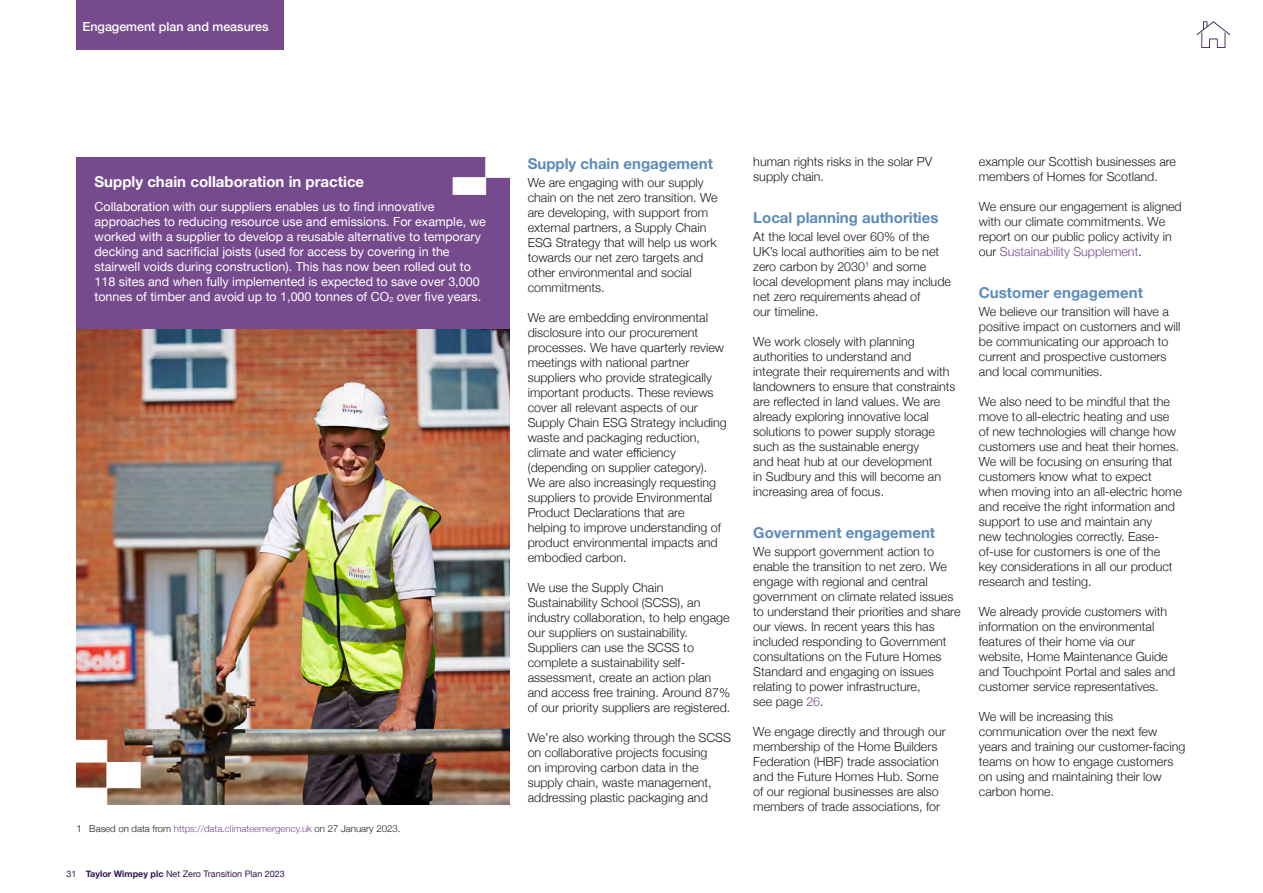
<style>
.page{position:relative;width:1263px;height:893px;background:#fff}
.page>*{position:absolute;margin:0;border:0;box-sizing:border-box;transform-origin:0 0}
.t1{font:700 15px "Helvetica Neue";color:#5d8bb8}
.t2{font:700 15px "Helvetica Neue";color:#fff}
.t3{font:300 12.45px/15px "Helvetica Neue";color:#1d1d1b}
.t4{font:12.45px/15px "Helvetica Neue";color:#fff}
.t5{font:500 12.45px "Helvetica Neue";color:#fff}
.t6{font:300 9.6px "Helvetica Neue";color:#1d1d1b}
.t7{font:9px "Helvetica Neue";color:#331851}
.s1{color:#754b8d}
.s2{font-weight:700}
</style>
<div class="page">
<img style="left:77px;top:328px;width:433px;height:477px">
<div style="left:77px;top:0;width:207px;height:49px;background:#754b8d"></div>
<div style="left:77px;top:157px;width:433px;height:171px;background:#754b8d"></div>
<div style="left:486px;top:152px;width:33px;height:25px;background:#fff"></div>
<div style="left:453px;top:177px;width:33px;height:18px;background:#fff;border:1px solid #fff"></div>
<div style="left:107px;top:762px;width:33px;height:26px;background:#fff;border:1px solid #fff"></div>
<div style="left:73px;top:740px;width:34px;height:22px;background:#fff;border:1px solid #fff"></div>
<div style="left:74px;top:788px;width:33px;height:26px;background:#fff"></div>
<svg style="left:1196px;top:21px;width:34px;height:27px"></svg>
<p class="t5" style="left:83px;top:17px;width:187px">Engagement plan and measures</p>
<p class="t2" style="left:95px;top:170px;width:271px">Supply chain collaboration in practice</p>
<p class="t4" style="left:95px;top:200px;width:393px">Collaboration with our suppliers enables us to find innovative approaches to reducing resource use and emissions. For example, we worked with a supplier to develop a reusable alternative to temporary decking and sacrificial joists (used for access by covering in the stairwell voids during construction). This has now been rolled out to 118 sites and when fully implemented is expected to save over 3,000 tonnes of timber and avoid up to 1,000 tonnes of CO<sub>2</sub> over five years.</p>
<p class="t6" style="left:77px;top:821px;width:325px">1 Based on data from <span class="s1">https://data.climateemergency.uk</span> on 27 January 2023.</p>
<p class="t7" style="left:67px;top:867px;width:220px">31 <span class="s2">Taylor Wimpey plc</span> Net Zero Transition Plan 2023</p>
<p class="t1" style="left:528px;top:152px;width:187px">Supply chain engagement</p>
<p class="t3" style="left:528px;top:174px;width:191px">We are engaging with our supply chain on the net zero transition. We are developing, with support from external partners, a Supply Chain<br>ESG Strategy that will help us work towards our net zero targets and other environmental and social commitments.</p>
<p class="t3" style="left:528px;top:309px;width:201px">We are embedding environmental disclosure into our procurement processes. We have quarterly review meetings with national partner suppliers who provide strategically important products. These reviews cover all relevant aspects of our Supply Chain ESG Strategy including waste and packaging reduction, climate and water efficiency (depending on supplier category).<br>We are also increasingly requesting suppliers to provide Environmental Product Declarations that are<br>helping to improve understanding of product environmental impacts and embodied carbon.</p>
<p class="t3" style="left:528px;top:579px;width:204px">We use the Supply Chain Sustainability School (SCSS), an industry collaboration, to help engage our suppliers on sustainability.<br>Suppliers can use the SCSS to complete a sustainability self&shy;assessment, create an action plan and access free training. Around 87% of our priority suppliers are registered.</p>
<p class="t3" style="left:528px;top:729px;width:205px">We’re also working through the SCSS on collaborative projects focusing<br>on improving carbon data in the supply chain, waste management, addressing plastic packaging and</p>
<p class="t3" style="left:753px;top:153px;width:180px">human rights risks in the solar PV supply chain.</p>
<p class="t1" style="left:753px;top:206px;width:187px">Local planning authorities</p>
<p class="t3" style="left:753px;top:228px;width:199px">At the local level over 60% of the<br>UK’s local authorities aim to be net zero carbon by 2030<sup>1</sup> and some local development plans may include net zero requirements ahead of<br>our timeline.</p>
<p class="t3" style="left:753px;top:333px;width:204px">We work closely with planning authorities to understand and integrate their requirements and with landowners to ensure that constraints are reflected in land values. We are already exploring innovative local solutions to power supply storage such as the sustainable energy<br>and heat hub at our development<br>in Sudbury and this will become an increasing area of focus.</p>
<p class="t1" style="left:753px;top:521px;width:183px">Government engagement</p>
<p class="t3" style="left:753px;top:543px;width:209px">We support government action to enable the transition to net zero. We engage with regional and central government on climate related issues to understand their priorities and share our views. In recent years this has included responding to Government consultations on the Future Homes Standard and engaging on issues relating to power infrastructure,<br>see page <span class="s1">26</span>.</p>
<p class="t3" style="left:753px;top:723px;width:194px">We engage directly and through our membership of the Home Builders Federation (HBF) trade association and the Future Homes Hub. Some of our regional businesses are also members of trade associations, for</p>
<p class="t3" style="left:979px;top:153px;width:199px">example our Scottish businesses are members of Homes for Scotland.</p>
<p class="t3" style="left:979px;top:198px;width:204px">We ensure our engagement is aligned with our climate commitments. We report on our public policy activity in our <span class="s1">Sustainability Supplement</span>.</p>
<p class="t1" style="left:979px;top:281px;width:166px">Customer engagement</p>
<p class="t3" style="left:979px;top:303px;width:203px">We believe our transition will have a positive impact on customers and will be communicating our approach to current and prospective customers and local communities.</p>
<p class="t3" style="left:979px;top:393px;width:205px">We also need to be mindful that the move to all-electric heating and use of new technologies will change how customers use and heat their homes.<br>We will be focusing on ensuring that customers know what to expect when moving into an all-electric home and receive the right information and support to use and maintain any<br>new technologies correctly. Ease&shy;of-use for customers is one of the<br>key considerations in all our product research and testing.</p>
<p class="t3" style="left:979px;top:603px;width:198px">We already provide customers with information on the environmental features of their home via our website, Home Maintenance Guide and Touchpoint Portal and sales and customer service representatives.</p>
<p class="t3" style="left:979px;top:708px;width:208px">We will be increasing this communication over the next few years and training our customer-facing teams on how to engage customers on using and maintaining their low carbon home.</p>
</div>
